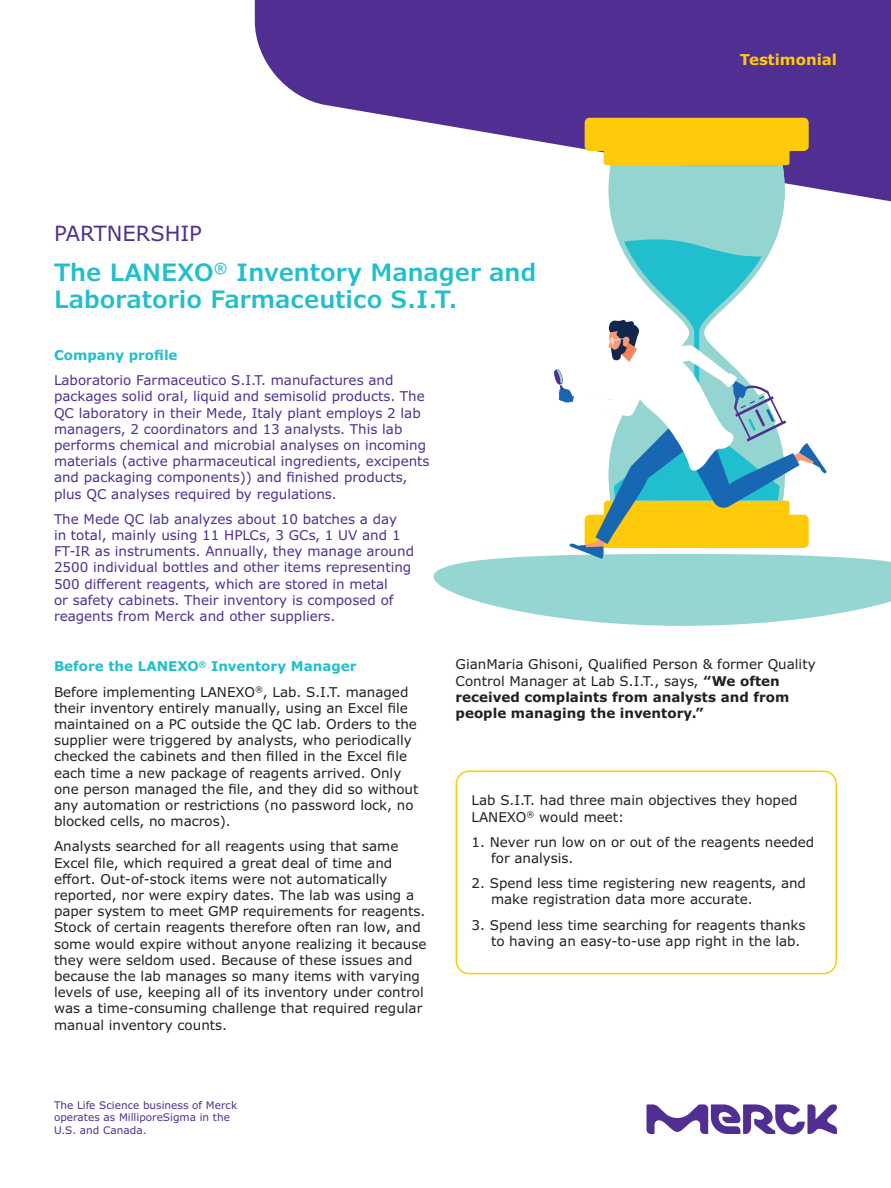
<style>
.page{position:relative;width:891px;height:1188px;background:#fff}
.page>*{position:absolute;margin:0;border:0;box-sizing:border-box;transform-origin:0 0}
.Subhead_14_16{font:600 24px/27px "Verdana Pro";color:#21bece}
.Subhead_14_16-2{font:21px "Verdana Pro";color:#502e92}
.t1{font:700 15px "Verdana Pro";color:#feca0a}
.Body_Copy_9_11{font:13.5px/16.2px "Verdana Pro";color:#231f20}
.Body_Copy_9_11-2{font:13.5px/16.2px "Verdana Pro";color:#502e92}
.Body_Copy_9_11-3{font:700 13.5px "Verdana Pro";color:#21bece}
.Caption_7_9{font:10.5px/12.6px "Verdana Pro";color:#502e92}
.s1{font-weight:700}
</style>
<div class="page">
<div style="left:255px;top:0;width:636px;height:124px;background:#502e92"></div>
<div style="left:456px;top:770px;width:381px;height:204px;border:2px solid #feca0a;border-radius:13px"></div>
<svg style="left:434px;top:118px;width:457px;height:508px"></svg>
<svg style="left:646px;top:1104px;width:191px;height:30px"></svg>
<p class="Subhead_14_16-2" style="left:54px;top:220px;width:149px">PARTNERSHIP</p>
<p class="Subhead_14_16" style="left:54px;top:259px;width:484px">The LANEXO<sup>®</sup> Inventory Manager and<br>Laboratorio Farmaceutico S.I.T.</p>
<p class="t1" style="left:740px;top:50px;width:99px">Testimonial</p>
<p class="Body_Copy_9_11-3" style="left:54px;top:346px;width:125px">Company profile</p>
<p class="Body_Copy_9_11-2" style="left:54px;top:372px;width:377px">Laboratorio Farmaceutico S.I.T. manufactures and packages solid oral, liquid and semisolid products. The QC laboratory in their Mede, Italy plant employs 2 lab managers, 2 coordinators and 13 analysts. This lab performs chemical and microbial analyses on incoming materials (active pharmaceutical ingredients, excipents and packaging components)) and finished products, plus QC analyses required by regulations.</p>
<p class="Body_Copy_9_11-2" style="left:54px;top:511px;width:362px">The Mede QC lab analyzes about 10 batches a day<br>in total, mainly using 11 HPLCs, 3 GCs, 1 UV and 1<br>FT-IR as instruments. Annually, they manage around 2500 individual bottles and other items representing 500 different reagents, which are stored in metal<br>or safety cabinets. Their inventory is composed of reagents from Merck and other suppliers.</p>
<p class="Body_Copy_9_11-3" style="left:54px;top:658px;width:304px">Before the LANEXO<sup>®</sup> Inventory Manager</p>
<p class="Body_Copy_9_11" style="left:54px;top:684px;width:366px">Before implementing LANEXO<sup>®</sup>, Lab. S.I.T. managed their inventory entirely manually, using an Excel file maintained on a PC outside the QC lab. Orders to the supplier were triggered by analysts, who periodically checked the cabinets and then filled in the Excel file each time a new package of reagents arrived. Only one person managed the file, and they did so without any automation or restrictions (no password lock, no blocked cells, no macros).</p>
<p class="Body_Copy_9_11" style="left:54px;top:839px;width:374px">Analysts searched for all reagents using that same Excel file, which required a great deal of time and effort. Out-of-stock items were not automatically reported, nor were expiry dates. The lab was using a paper system to meet GMP requirements for reagents.<br>Stock of certain reagents therefore often ran low, and some would expire without anyone realizing it because they were seldom used. Because of these issues and because the lab manages so many items with varying levels of use, keeping all of its inventory under control was a time-consuming challenge that required regular manual inventory counts.</p>
<p class="Body_Copy_9_11" style="left:456px;top:657px;width:362px">GianMaria Ghisoni, Qualified Person &amp; former Quality Control Manager at Lab S.I.T., says, <span class="s1">“We often received complaints from analysts and from people managing the inventory.”</span></p>
<p class="Body_Copy_9_11" style="left:472px;top:793px;width:327px">Lab S.I.T. had three main objectives they hoped<br>LANEXO<sup>®</sup> would meet:</p>
<p class="Body_Copy_9_11" style="left:491px;top:834px;width:325px;text-indent:-20px">1. Never run low on or out of the reagents needed for analysis.</p>
<p class="Body_Copy_9_11" style="left:491px;top:875px;width:317px;text-indent:-20px">2. Spend less time registering new reagents, and make registration data more accurate.</p>
<p class="Body_Copy_9_11" style="left:491px;top:917px;width:316px;text-indent:-20px">3. Spend less time searching for reagents thanks to having an easy-to-use app right in the lab.</p>
<p class="Caption_7_9" style="left:54px;top:1099px;width:185px">The Life Science business of Merck operates as MilliporeSigma in the<br>U.S. and Canada.</p>
</div>
